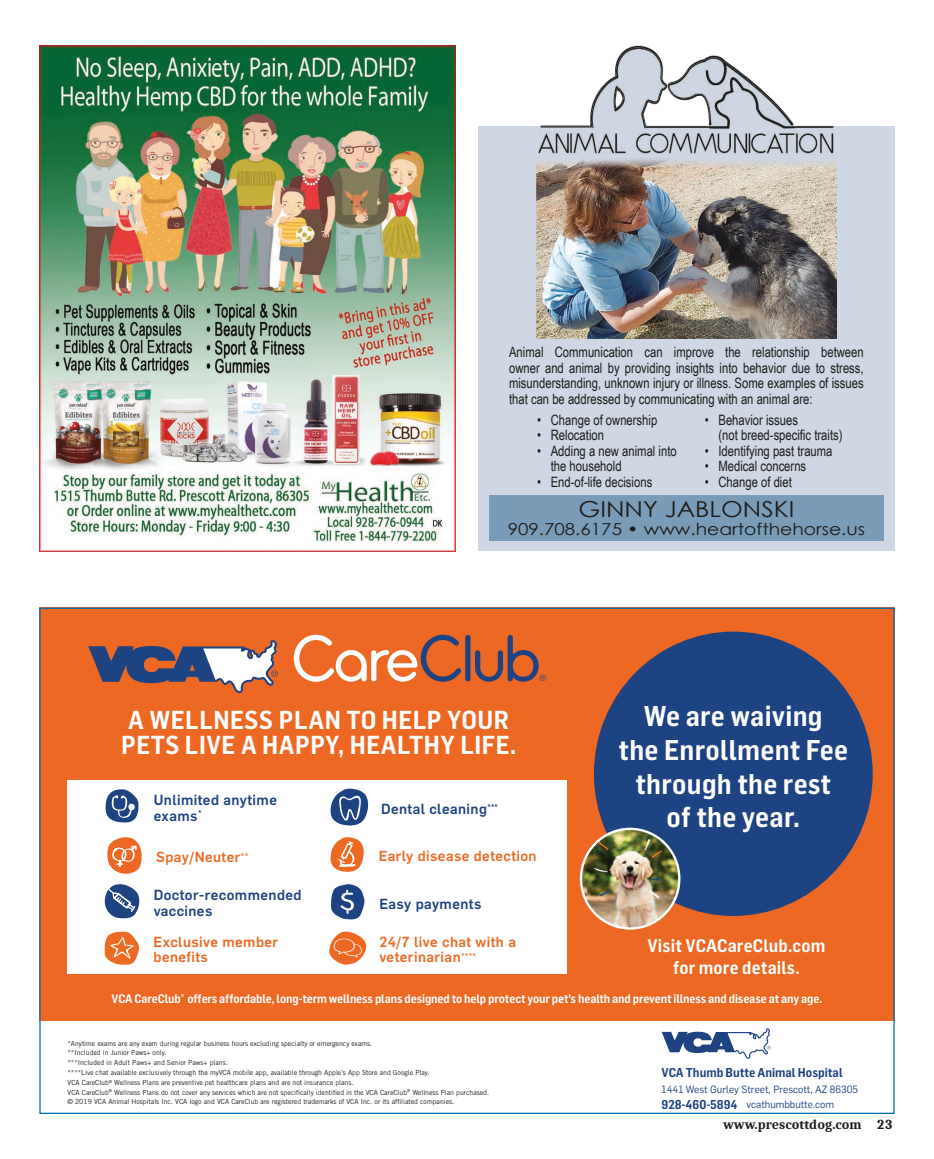
<style>
.page{position:relative;width:934px;height:1159px;background:#fff}
.page>*{position:absolute;margin:0;border:0;box-sizing:border-box;transform-origin:0 0}
.t1{font:600 28px/33.6px "Flama Semicondensed";letter-spacing:.01em;color:#fff;text-align:center}
.t2{font:600 25.5px/25.1px "Flama Semicondensed";letter-spacing:.02em;color:#fff}
.t3{font:22px "Century Gothic";color:#1c1c1b;scale:1.14 1}
.t4{font:600 17.88px/21.4px "Flama Semicondensed";letter-spacing:.01em;color:#fff;text-align:center}
.t5{font:16.5px "Century Gothic";color:#1c1c1b;scale:1.14 1}
.t6{font:500 14.38px/15.8px "Flama";letter-spacing:.03em;color:#ec6823}
.t7{font:500 14.38px/15.8px "Flama";letter-spacing:.03em;color:#1d4382}
.t8{font:14.25px/15.6px "Arial Narrow";color:#1c1c1b;scale:.96 1}
.t9{font:700 13.75px "Caladea";color:#1c1c1b}
.t10{font:600 12.62px "Flama Semicondensed";color:#1d4382}
.t11{font:600 12.12px "Flama Semicondensed";letter-spacing:-.01em;color:#fff}
.t12{font:10.38px/15.2px "Flama";color:#1d4382}
.t13{font:7px/9.9px "Trade Gothic LT Std";color:#1c1c1b}
.s1{font-family:"Flama Semicondensed";font-weight:600;font-size:12.62px}
</style>
<div class="page">
<img style="left:39px;top:45px;width:417px;height:506px">
<div style="left:478px;top:126px;width:416px;height:424px;background:#ced7e3"></div>
<img style="left:538px;top:45px;width:296px;height:109px">
<img style="left:669px;top:57px;width:126px;height:73px">
<img style="left:590px;top:47px;width:76px;height:83px">
<img style="left:615px;top:87px;width:8px;height:22px">
<img style="left:536px;top:158px;width:300px;height:181px">
<div style="left:489px;top:495px;width:395px;height:45px;background:#799cb8"></div>
<div style="left:39px;top:608px;width:855px;height:413px;background:#ec6823"></div>
<div style="left:68px;top:780px;width:499px;height:193px;background:#fff"></div>
<div style="left:594px;top:631px;width:278px;height:285px;background:#1d4382;border-radius:50%"></div>
<svg style="left:661px;top:1028px;width:109px;height:30px"></svg>
<svg style="left:88px;top:640px;width:190px;height:53px"></svg>
<svg style="left:294px;top:635px;width:167px;height:47px"></svg>
<div style="left:465px;top:635px;width:5px;height:46px;background:#1d4382;border-radius:3px"></div>
<svg style="left:475px;top:635px;width:71px;height:47px"></svg>
<img style="left:581px;top:829px;width:98px;height:99px">
<div style="left:580px;top:828px;width:100px;height:101px;border:2px solid #fff;border-radius:50%"></div>
<svg style="left:106px;top:789px;width:32px;height:33px"></svg>
<svg style="left:105px;top:884px;width:34px;height:34px"></svg>
<svg style="left:330px;top:837px;width:34px;height:35px"></svg>
<svg style="left:331px;top:884px;width:33px;height:35px"></svg>
<svg style="left:330px;top:788px;width:38px;height:37px"></svg>
<svg style="left:107px;top:837px;width:35px;height:37px"></svg>
<svg style="left:105px;top:931px;width:34px;height:33px"></svg>
<svg style="left:329px;top:931px;width:38px;height:34px"></svg>
<p class="t8" style="left:509px;top:344px;width:371px;text-align:justify">Animal Communication can improve the relationship between owner and animal by providing insights into behavior due to stress, misunderstanding, unknown injury or illness. Some examples of issues that can be addressed by communicating with an animal are:</p>
<h3 class="t8" style="left:537px;top:411px;width:127px">• Change of ownership</h3>
<h3 class="t8" style="left:537px;top:427px;width:71px">• Relocation</h3>
<h3 class="t8" style="left:551px;top:442px;width:133px;text-indent:-14px">• Adding a new animal into the household</h3>
<h3 class="t8" style="left:537px;top:473px;width:122px">• End-of-life decisions</h3>
<h3 class="t8" style="left:718px;top:411px;width:131px;text-indent:-14px">• Behavior issues<br>(not breed-specific traits)</h3>
<h3 class="t8" style="left:705px;top:442px;width:135px">• Identifying past trauma</h3>
<h3 class="t8" style="left:705px;top:458px;width:107px">• Medical concerns</h3>
<h3 class="t8" style="left:705px;top:473px;width:92px">• Change of diet</h3>
<h3 class="t3" style="left:578px;top:494px;width:191px">GINNY JABLONSKI</h3>
<h3 class="t5" style="left:508px;top:517px;width:315px">909.708.6175 • www.heartofthehorse.us</h3>
<h2 class="t2" style="left:121px;top:706px;width:397px">A WELLNESS PLAN TO HELP YOUR<br>PETS LIVE A HAPPY, HEALTHY LIFE.</h2>
<h3 class="t7" style="left:154px;top:791px;width:125px">Unlimited anytime exams<sup>*</sup></h3>
<h3 class="t6" style="left:156px;top:848px;width:94px">Spay/Neuter<sup>**</sup></h3>
<h3 class="t7" style="left:154px;top:886px;width:149px">Doctor-recommended vaccines</h3>
<h3 class="t6" style="left:154px;top:932px;width:126px">Exclusive member benefits</h3>
<h3 class="t7" style="left:381px;top:800px;width:118px">Dental cleaning<sup>***</sup></h3>
<h3 class="t6" style="left:379px;top:847px;width:159px">Early disease detection</h3>
<h3 class="t7" style="left:379px;top:895px;width:103px">Easy payments</h3>
<h3 class="t6" style="left:379px;top:932px;width:138px">24/7 live chat with a veterinarian<sup>****</sup></h3>
<h1 class="t1" style="left:618px;top:698px;width:231px">We are waiving<br>the Enrollment Fee through the rest<br>of the year.</h1>
<h3 class="t4" style="left:647px;top:934px;width:179px">Visit VCACareClub.com for more details.</h3>
<h3 class="t11" style="left:112px;top:990px;width:712px">VCA CareClub<sup>®</sup> offers affordable, long-term wellness plans designed to help protect your pet’s health and prevent illness and disease at any age.</h3>
<p class="t13" style="left:68px;top:1038px;width:423px">*Anytime exams are any exam during regular business hours excluding specialty or emergency exams.<br>**Included in Junior Paws+ only.<br>***Included in Adult Paws+ and Senior Paws+ plans.<br>****Live chat available exclusively through the myVCA mobile app, available through Apple’s App Store and Google Play.<br>VCA CareClub<sup>®</sup> Wellness Plans are preventive pet healthcare plans and are not insurance plans.<br>VCA CareClub<sup>®</sup> Wellness Plans do not cover any services which are not specifically identified in the VCA CareClub<sup>®</sup> Wellness Plan purchased. © 2019 VCA Animal Hospitals Inc. VCA logo and VCA CareClub are registered trademarks of VCA Inc. or its affiliated companies.</p>
<h3 class="t10" style="left:661px;top:1064px;width:183px">VCA Thumb Butte Animal Hospital</h3>
<h3 class="t12" style="left:661px;top:1080px;width:198px">1441 West Gurley Street, Prescott, AZ 86305<br><span class="s1">928-460-5894</span> vcathumbbutte.com</h3>
<h3 class="t9" style="left:723px;top:1116px;width:171px">www.prescottdog.com 23</h3>
</div>
